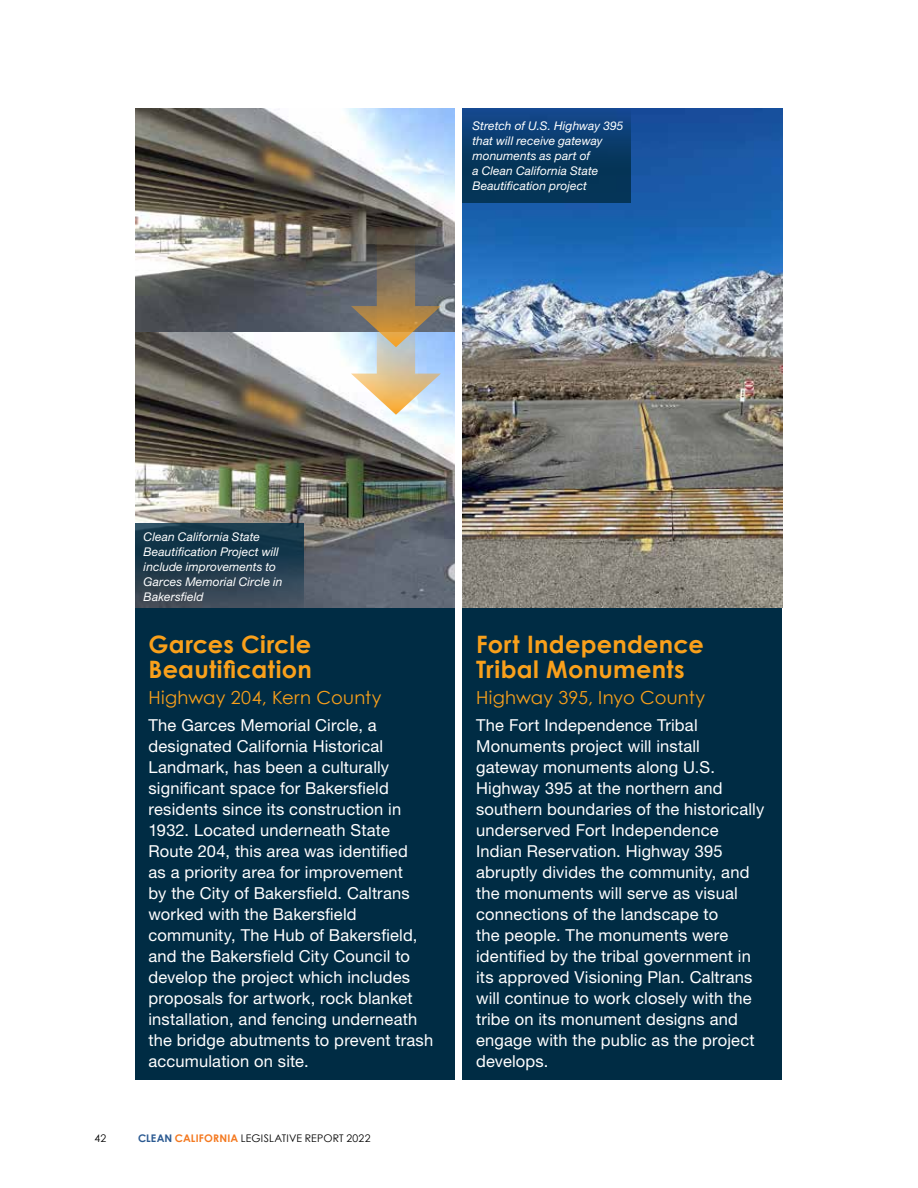
<style>
.page{position:relative;width:918px;height:1188px;background:#fff}
.page>*{position:absolute;margin:0;border:0;box-sizing:border-box;transform-origin:0 0}
.t1{font:700 24px/25.5px "Century Gothic";letter-spacing:.01em;color:#f9a01b}
.t2{font:18px "Century Gothic";letter-spacing:.015em;color:#f9a01b}
.t3{font:16.5px/21px "Helvetica Neue LT Std";letter-spacing:.01em;color:#fff}
.t4{font:italic 12px/15px "Helvetica Neue LT Std";letter-spacing:.005em;color:#fff}
.t5{font:10.5px "Century Gothic";letter-spacing:.02em;color:#000}
.s1{font-weight:700;color:#2a5991}
.s2{font-weight:700;color:#f47920}
</style>
<div class="page">
<div style="left:135px;top:310px;width:320px;height:770px;background:#002c44"></div>
<div style="left:463px;top:310px;width:319px;height:770px;background:#002c44"></div>
<img style="left:135px;top:108px;width:320px;height:224px">
<img style="left:135px;top:332px;width:320px;height:276px">
<svg style="left:135px;top:524px;width:169px;height:84px"></svg>
<img style="left:463px;top:108px;width:319px;height:500px">
<div style="left:462px;top:108px;width:169px;height:94px;background:linear-gradient(to bottom,#124586,#01304a)"></div>
<svg style="left:351px;top:216px;width:90px;height:199px;background:#9a9386"></svg>
<p class="t4" style="left:472px;top:118px;width:152px">Stretch of U.S. Highway 395 that will receive gateway monuments as part of<br>a Clean California State<br>Beautification project</p>
<p class="t4" style="left:144px;top:529px;width:141px">Clean California State<br>Beautification Project will include improvements to<br>Garces Memorial Circle in<br>Bakersfield</p>
<h1 class="t1" style="left:148px;top:630px;width:165px">Garces Circle<br>Beautification</h1>
<p class="t2" style="left:148px;top:686px;width:235px">Highway 204, Kern County</p>
<h1 class="t1" style="left:476px;top:630px;width:229px">Fort Independence<br>Tribal Monuments</h1>
<p class="t2" style="left:476px;top:686px;width:230px">Highway 395, Inyo County</p>
<p class="t3" style="left:148px;top:714px;width:286px">The Garces Memorial Circle, a designated California Historical Landmark, has been a culturally significant space for Bakersfield residents since its construction in 1932. Located underneath State Route 204, this area was identified<br>as a priority area for improvement<br>by the City of Bakersfield. Caltrans worked with the Bakersfield community, The Hub of Bakersfield, and the Bakersfield City Council to develop the project which includes proposals for artwork, rock blanket installation, and fencing underneath the bridge abutments to prevent trash accumulation on site.</p>
<p class="t3" style="left:476px;top:714px;width:290px">The Fort Independence Tribal<br>Monuments project will install gateway monuments along U.S.<br>Highway 395 at the northern and southern boundaries of the historically underserved Fort Independence<br>Indian Reservation. Highway 395 abruptly divides the community, and the monuments will serve as visual connections of the landscape to<br>the people. The monuments were identified by the tribal government in its approved Visioning Plan. Caltrans will continue to work closely with the tribe on its monument designs and engage with the public as the project develops.</p>
<p class="t5" style="left:94px;top:1132px;width:13px">42</p>
<p class="t5" style="left:138px;top:1132px;width:234px"><span class="s1">CLEAN</span> <span class="s2">CALIFORNIA</span> LEGISLATIVE REPORT 2022</p>
</div>
